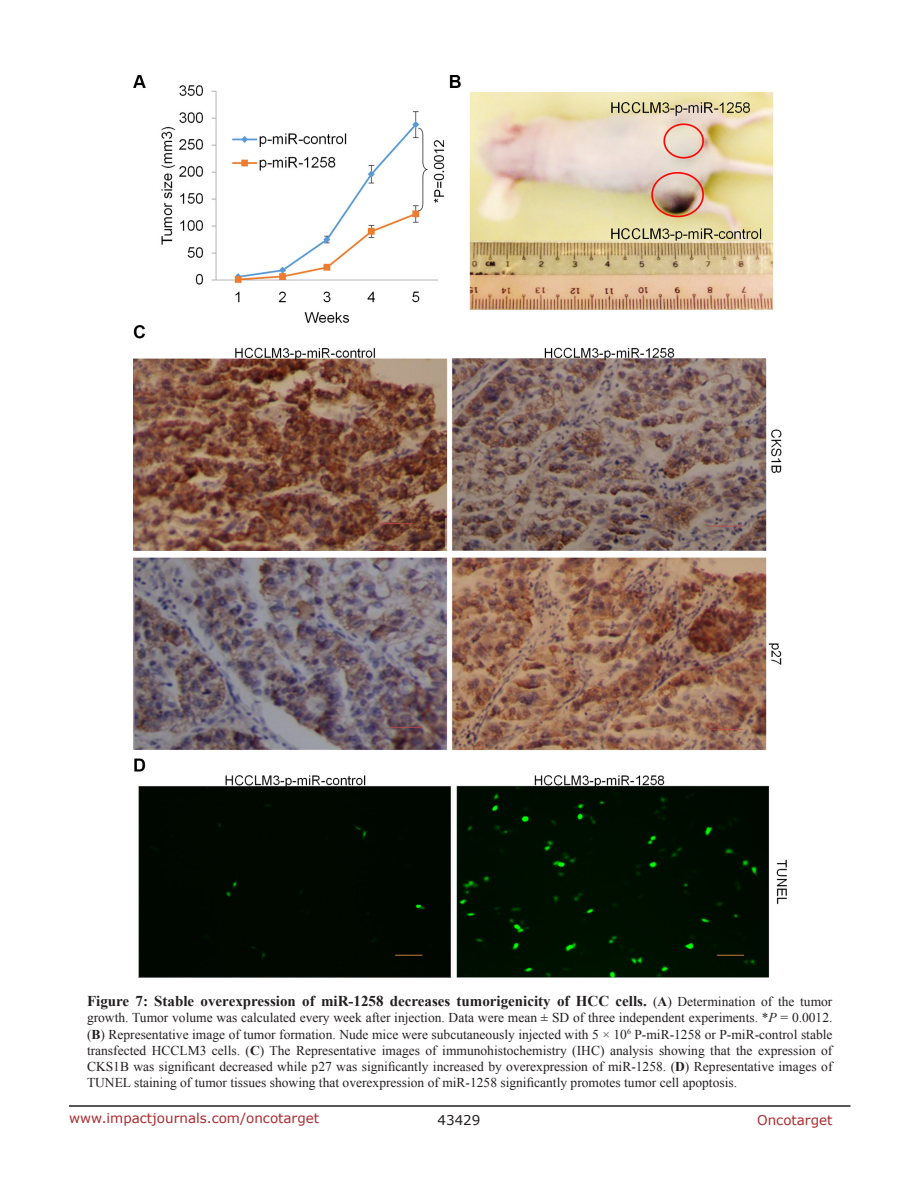
<style>
.page{position:relative;width:918px;height:1188px;background:#fff}
.page>*{position:absolute;margin:0;border:0;box-sizing:border-box;transform-origin:0 0}
.FigureText{font:700 15px "Times New Roman";color:#231f20}
.FigureText-2{font:13.5px/16.2px "Times New Roman";color:#231f20;text-align:justify}
.t1{font:13.5px "Verdana";color:#ac2b31}
.t2{font:13.5px "Verdana";color:#231f20}
.s1{font-weight:400;font-size:13.5px}
.s2{font-size:13.5px}
.s3{font-style:italic}
.s4{font-weight:700}
</style>
<div class="page">
<hr style="left:69px;top:1105px;width:781px;height:2px;background:#231f20">
<img style="left:133px;top:76px;width:653px;height:902px">
<p class="FigureText" style="left:87px;top:991px;width:747px">Figure 7: Stable overexpression of miR-1258 decreases tumorigenicity of HCC cells. <span class="s1">(</span><span class="s2">A</span><span class="s1">) Determination of the tumor</span></p>
<p class="FigureText-2" style="left:87px;top:1010px;width:747px">growth. Tumor volume was calculated every week after injection. Data were mean ± SD of three independent experiments. *<span class="s3">P</span> = 0.0012. (<span class="s4">B</span>) Representative image of tumor formation. Nude mice were subcutaneously injected with 5 × 10<sup>6</sup> P-miR-1258 or P-miR-control stable transfected HCCLM3 cells. (<span class="s4">C</span>) The Representative images of immunohistochemistry (IHC) analysis showing that the expression of CKS1B was significant decreased while p27 was significantly increased by overexpression of miR-1258. (<span class="s4">D</span>) Representative images of TUNEL staining of tumor tissues showing that overexpression of miR-1258 significantly promotes tumor cell apoptosis.</p>
<p class="t1" style="left:69px;top:1109px;width:252px">www.impactjournals.com/oncotarget</p>
<p class="t2" style="left:438px;top:1111px;width:44px">43429</p>
<p class="t1" style="left:757px;top:1111px;width:77px">Oncotarget</p>
</div>
